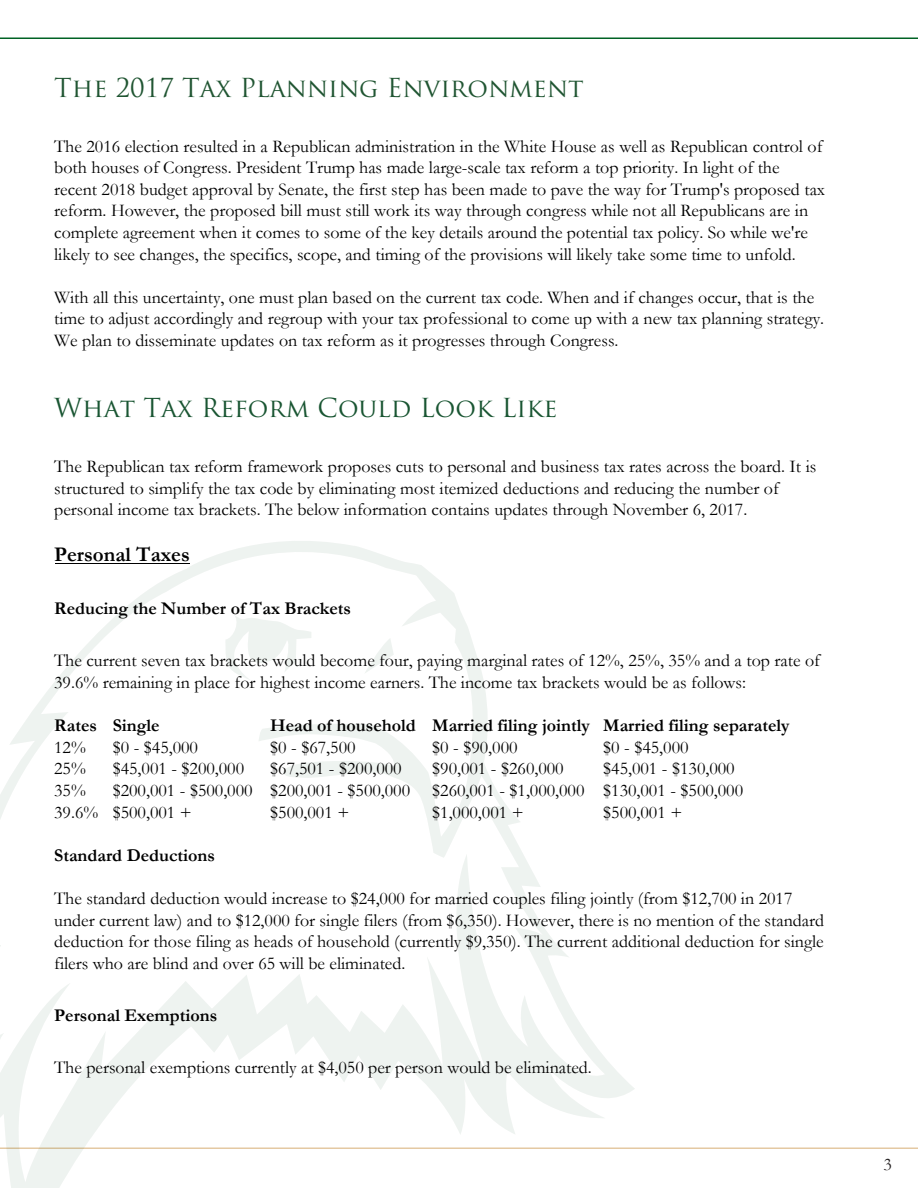
<style>
.page{position:relative;width:918px;height:1188px;background:#fff}
.page>*{position:absolute;margin:0;border:0;box-sizing:border-box;transform-origin:0 0}
.t1{font:25.5px "Trajan Pro";color:#205532}
.t2{font:25.5px "Trajan Pro";color:#195532}
.t3{font:700 21px "Garamond";color:#000}
.t4{font:18px/21.6px "Garamond";color:#000}
.t5{font:700 18px "Garamond";color:#000}
.t6{font:18px "Garamond";color:#231f20}
</style>
<div class="page">
<hr style="left:0;top:1148px;width:918px;height:1px;background:#e4c9a3">
<hr style="left:0;top:38px;width:918px;height:1px;background:#006224">
<svg style="left:0;top:541px;width:635px;height:647px"></svg>
<hr style="left:55px;top:563px;width:134px;height:1px;background:#000">
<h1 class="t1" style="left:54px;top:72px;width:531px">The 2017 Tax Planning Environment</h1>
<p class="t4" style="left:54px;top:135px;width:773px">The 2016 election resulted in a Republican administration in the White House as well as Republican control of both houses of Congress. President Trump has made large-scale tax reform a top priority. In light of the recent 2018 budget approval by Senate, the first step has been made to pave the way for Trump's proposed tax reform. However, the proposed bill must still work its way through congress while not all Republicans are in complete agreement when it comes to some of the key details around the potential tax policy. So while we're likely to see changes, the specifics, scope, and timing of the provisions will likely take some time to unfold.</p>
<p class="t4" style="left:54px;top:286px;width:772px">With all this uncertainty, one must plan based on the current tax code. When and if changes occur, that is the time to adjust accordingly and regroup with your tax professional to come up with a new tax planning strategy.<br>We plan to disseminate updates on tax reform as it progresses through Congress.</p>
<h1 class="t2" style="left:54px;top:391px;width:505px">What Tax Reform Could Look Like</h1>
<p class="t4" style="left:54px;top:455px;width:764px">The Republican tax reform framework proposes cuts to personal and business tax rates across the board. It is structured to simplify the tax code by eliminating most itemized deductions and reducing the number of personal income tax brackets. The below information contains updates through November 6, 2017.</p>
<p class="t3" style="left:54px;top:540px;width:137px">Personal Taxes</p>
<p class="t5" style="left:54px;top:596px;width:298px">Reducing the Number of Tax Brackets</p>
<p class="t4" style="left:54px;top:649px;width:767px">The current seven tax brackets would become four, paying marginal rates of 12%, 25%, 35% and a top rate of<br>39.6% remaining in place for highest income earners. The income tax brackets would be as follows:</p>
<p class="t5" style="left:54px;top:713px;width:107px">Rates Single</p>
<p class="t5" style="left:270px;top:713px;width:521px">Head of household Married filing jointly Married filing separately</p>
<p class="t4" style="left:54px;top:736px;width:33px">12%</p>
<p class="t4" style="left:113px;top:736px;width:87px">$0 - $45,000</p>
<p class="t4" style="left:270px;top:736px;width:87px">$0 - $67,500</p>
<p class="t4" style="left:432px;top:736px;width:87px">$0 - $90,000</p>
<p class="t4" style="left:603px;top:736px;width:87px">$0 - $45,000</p>
<p class="t4" style="left:54px;top:757px;width:33px">25%</p>
<p class="t4" style="left:113px;top:757px;width:133px">$45,001 - $200,000</p>
<p class="t4" style="left:270px;top:757px;width:133px">$67,501 - $200,000</p>
<p class="t4" style="left:432px;top:757px;width:133px">$90,001 - $260,000</p>
<p class="t4" style="left:603px;top:757px;width:133px">$45,001 - $130,000</p>
<p class="t4" style="left:54px;top:779px;width:33px">35%</p>
<p class="t4" style="left:54px;top:779px;width:690px;text-indent:58px">$200,001 - $500,000 $200,001 - $500,000 $260,001 - $1,000,000 $130,001 - $500,000<br>39.6% $500,001 +</p>
<p class="t4" style="left:270px;top:801px;width:81px">$500,001 +</p>
<p class="t4" style="left:432px;top:801px;width:93px">$1,000,001 +</p>
<p class="t4" style="left:603px;top:801px;width:81px">$500,001 +</p>
<p class="t5" style="left:54px;top:843px;width:162px">Standard Deductions</p>
<p class="t4" style="left:54px;top:887px;width:772px">The standard deduction would increase to $24,000 for married couples filing jointly (from $12,700 in 2017 under current law) and to $12,000 for single filers (from $6,350). However, there is no mention of the standard deduction for those filing as heads of household (currently $9,350). The current additional deduction for single filers who are blind and over 65 will be eliminated.</p>
<p class="t5" style="left:54px;top:1003px;width:165px">Personal Exemptions</p>
<p class="t4" style="left:54px;top:1056px;width:539px">The personal exemptions currently at $4,050 per person would be eliminated.</p>
<p class="t6" style="left:883px;top:1152px;width:10px">3</p>
</div>
